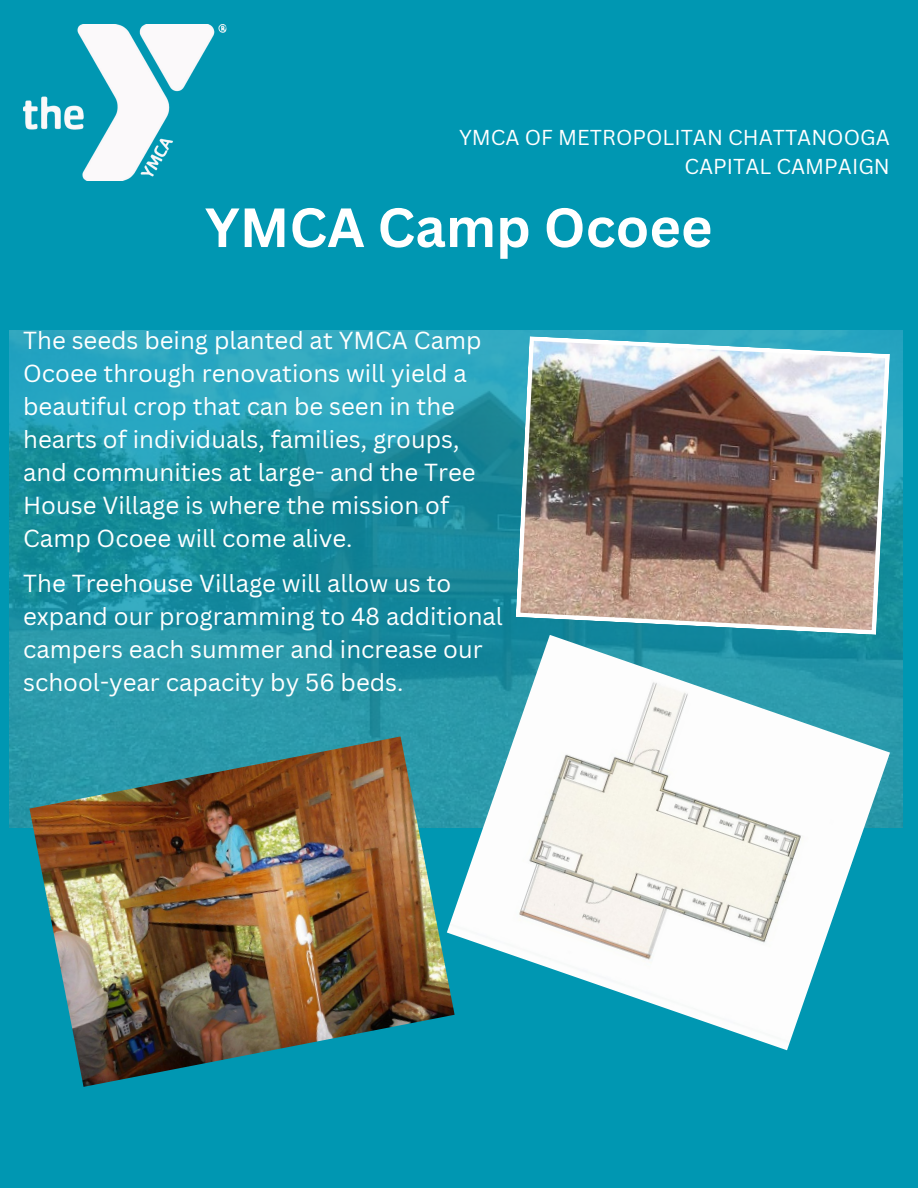
<style>
.page{position:relative;width:918px;height:1188px;background:#0097b2}
.page>*{position:absolute;margin:0;border:0;box-sizing:border-box;transform-origin:0 0}
.t1{font:700 54px "Canva Sans";color:#fff}
.t2{font:24px/33px "Canva Sans";color:#fff}
.t3{font:21px "Canva Sans";color:#fff}
</style>
<div class="page">
<img style="left:23px;top:25px;width:204px;height:155px">
<img style="left:10px;top:330px;width:893px;height:498px">
<img style="left:516px;top:336px;width:374px;height:299px">
<img style="left:29px;top:736px;width:418px;height:351px">
<img style="left:447px;top:635px;width:443px;height:415px">
<p class="t3" style="left:459px;top:123px;width:432px">YMCA OF METROPOLITAN CHATTANOOGA</p>
<p class="t3" style="left:684px;top:152px;width:207px">CAPITAL CAMPAIGN</p>
<p class="t1" style="left:205px;top:189px;width:509px">YMCA Camp Ocoee</p>
<p class="t2" style="left:23px;top:324px;width:460px">The seeds being planted at YMCA Camp Ocoee through renovations will yield a beautiful crop that can be seen in the hearts of individuals, families, groups, and communities at large- and the Tree House Village is where the mission of Camp Ocoee will come alive.</p>
<p class="t2" style="left:23px;top:567px;width:481px">The Treehouse Village will allow us to expand our programming to 48 additional campers each summer and increase our school-year capacity by 56 beds.</p>
</div>
